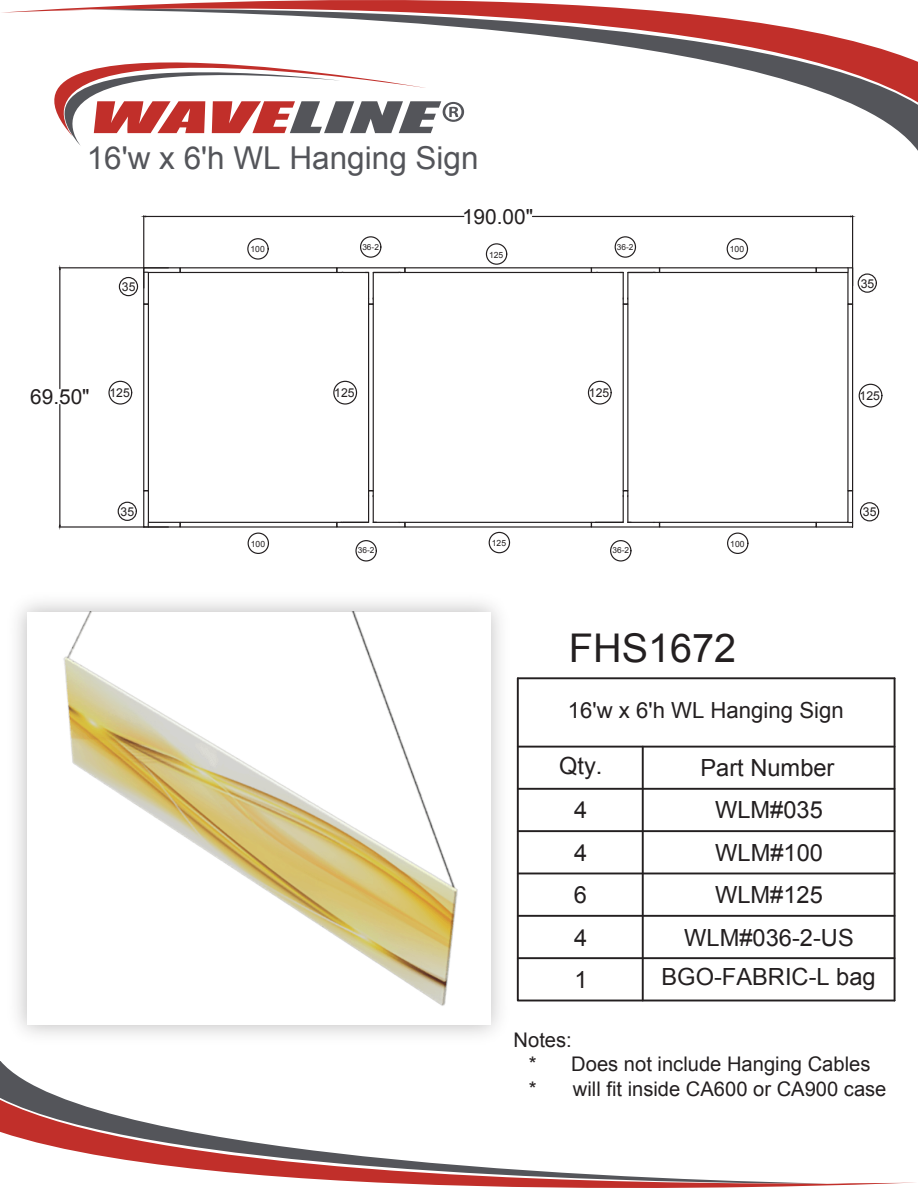
<style>
.page{position:relative;width:918px;height:1188px;background:#fff}
.page>*{position:absolute;margin:0;border:0;box-sizing:border-box;transform-origin:0 0}
.t1{font:39.6px "Arial";color:#231f20}
.t2{font:31.5px "Arial";color:#54555a}
.t3{font:23.7px "Arial";color:#231f20}
.t4{font:22.2px "Arial";color:#231f20}
.t5{font:20.85px "Arial";color:#231f20}
.t6{font:20.1px/24.3px "Arial";color:#231f20}
.t7{font:12.15px "Arial";color:#231f20}
.t8{font:8.55px "Arial";color:#231f20}
.t9{font:8.25px "Arial";color:#231f20}
</style>
<div class="page">
<svg style="left:0;top:1080px;width:67px;height:20px"></svg>
<svg style="left:0;top:1100px;width:915px;height:88px"></svg>
<svg style="left:464px;top:102px;width:454px;height:49px"></svg>
<svg style="left:2px;top:0;width:916px;height:102px"></svg>
<svg style="left:45px;top:55px;width:419px;height:91px"></svg>
<img style="left:0;top:558px;width:500px;height:522px">
<img style="left:27px;top:611px;width:464px;height:463px">
<svg style="left:516px;top:677px;width:380px;height:325px"></svg>
<hr style="left:642px;top:747px;width:2px;height:254px;background:#231f20">
<hr style="left:894px;top:678px;width:2px;height:323px;background:#231f20">
<svg style="left:143px;top:491px;width:38px;height:37px"></svg>
<svg style="left:142px;top:267px;width:39px;height:37px"></svg>
<svg style="left:815px;top:266px;width:39px;height:39px"></svg>
<svg style="left:815px;top:489px;width:39px;height:39px"></svg>
<svg style="left:336px;top:491px;width:70px;height:37px"></svg>
<div style="left:368px;top:298px;width:6px;height:7px;border:1px solid #231f20"></div>
<svg style="left:336px;top:267px;width:70px;height:33px"></svg>
<div style="left:355px;top:540px;width:22px;height:22px;border:1px solid #231f20;border-radius:50%"></div>
<div style="left:360px;top:236px;width:21px;height:22px;border:1px solid #231f20;border-radius:50%"></div>
<hr style="left:59px;top:267px;width:109px;height:1px;background:#231f20">
<hr style="left:59px;top:526px;width:109px;height:2px;background:#231f20">
<hr style="left:59px;top:270px;width:1px;height:119px;background:#231f20">
<hr style="left:59px;top:404px;width:1px;height:121px;background:#231f20">
<svg style="left:590px;top:490px;width:71px;height:38px"></svg>
<svg style="left:590px;top:267px;width:71px;height:38px"></svg>
<div style="left:610px;top:540px;width:22px;height:22px;border:1px solid #231f20;border-radius:50%"></div>
<div style="left:615px;top:236px;width:21px;height:22px;border:1px solid #231f20;border-radius:50%"></div>
<div style="left:404px;top:267px;width:188px;height:6px;border:1px solid #231f20"></div>
<div style="left:486px;top:243px;width:21px;height:22px;border:1px solid #231f20;border-radius:50%"></div>
<div style="left:404px;top:522px;width:188px;height:6px;border:1px solid #231f20"></div>
<div style="left:489px;top:532px;width:21px;height:21px;border:1px solid #231f20;border-radius:50%"></div>
<div style="left:119px;top:277px;width:19px;height:19px;border:1px solid #231f20;border-radius:50%"></div>
<div style="left:118px;top:502px;width:19px;height:19px;border:1px solid #231f20;border-radius:50%"></div>
<div style="left:860px;top:502px;width:19px;height:19px;border:1px solid #231f20;border-radius:50%"></div>
<div style="left:858px;top:273px;width:19px;height:20px;border:1px solid #231f20;border-radius:50%"></div>
<div style="left:368px;top:304px;width:6px;height:187px;border:1px solid #231f20"></div>
<div style="left:333px;top:381px;width:24px;height:24px;border:1px solid #231f20;border-radius:50%"></div>
<div style="left:143px;top:304px;width:6px;height:187px;border:1px solid #231f20"></div>
<div style="left:108px;top:381px;width:24px;height:24px;border:1px solid #231f20;border-radius:50%"></div>
<div style="left:623px;top:304px;width:5px;height:187px;border:1px solid #231f20"></div>
<div style="left:588px;top:381px;width:24px;height:24px;border:1px solid #231f20;border-radius:50%"></div>
<div style="left:847px;top:304px;width:6px;height:187px;border:1px solid #231f20"></div>
<div style="left:859px;top:384px;width:23px;height:24px;border:1px solid #231f20;border-radius:50%"></div>
<div style="left:659px;top:522px;width:158px;height:6px;border:1px solid #231f20"></div>
<div style="left:727px;top:533px;width:21px;height:21px;border:1px solid #231f20;border-radius:50%"></div>
<div style="left:180px;top:522px;width:157px;height:6px;border:1px solid #231f20"></div>
<div style="left:248px;top:533px;width:21px;height:21px;border:1px solid #231f20;border-radius:50%"></div>
<div style="left:659px;top:267px;width:158px;height:6px;border:1px solid #231f20"></div>
<div style="left:727px;top:238px;width:21px;height:22px;border:1px solid #231f20;border-radius:50%"></div>
<div style="left:180px;top:267px;width:157px;height:6px;border:1px solid #231f20"></div>
<div style="left:247px;top:238px;width:22px;height:22px;border:1px solid #231f20;border-radius:50%"></div>
<hr style="left:143px;top:216px;width:1px;height:72px;background:#231f20">
<hr style="left:852px;top:216px;width:1px;height:70px;background:#231f20">
<hr style="left:146px;top:216px;width:318px;height:1px;background:#231f20">
<hr style="left:532px;top:216px;width:319px;height:1px;background:#231f20">
<h2 class="t2" style="left:87px;top:138px;width:393px">16'w x 6'h WL Hanging Sign</h2>
<p class="t5" style="left:462px;top:203px;width:73px">190.00"</p>
<p class="t7" style="left:122px;top:279px;width:15px">35</p>
<p class="t9" style="left:617px;top:241px;width:18px">36-2</p>
<p class="t9" style="left:362px;top:241px;width:18px">36-2</p>
<p class="t8" style="left:251px;top:244px;width:16px">100</p>
<p class="t8" style="left:730px;top:244px;width:16px">100</p>
<p class="t8" style="left:489px;top:249px;width:16px">125</p>
<p class="t7" style="left:861px;top:275px;width:15px">35</p>
<p class="t5" style="left:30px;top:383px;width:61px">69.50"</p>
<p class="t7" style="left:110px;top:385px;width:22px">125</p>
<p class="t7" style="left:334px;top:385px;width:22px">125</p>
<p class="t7" style="left:589px;top:385px;width:22px">125</p>
<p class="t7" style="left:860px;top:388px;width:22px">125</p>
<p class="t7" style="left:121px;top:504px;width:15px">35</p>
<p class="t7" style="left:863px;top:504px;width:15px">35</p>
<p class="t8" style="left:492px;top:537px;width:16px">125</p>
<p class="t8" style="left:251px;top:538px;width:16px">100</p>
<p class="t8" style="left:730px;top:538px;width:16px">100</p>
<p class="t9" style="left:358px;top:545px;width:18px">36-2</p>
<p class="t9" style="left:612px;top:545px;width:18px">36-2</p>
<h1 class="t1" style="left:569px;top:622px;width:169px">FHS1672</h1>
<p class="t4" style="left:568px;top:696px;width:277px">16'w x 6'h WL Hanging Sign</p>
<p class="t3" style="left:559px;top:750px;width:45px">Qty.</p>
<p class="t3" style="left:700px;top:752px;width:136px">Part Number</p>
<p class="t3" style="left:574px;top:795px;width:15px">4</p>
<p class="t3" style="left:715px;top:795px;width:109px">WLM#035</p>
<p class="t3" style="left:574px;top:837px;width:15px">4</p>
<p class="t3" style="left:715px;top:837px;width:109px">WLM#100</p>
<p class="t3" style="left:574px;top:879px;width:15px">6</p>
<p class="t3" style="left:715px;top:879px;width:109px">WLM#125</p>
<p class="t3" style="left:574px;top:922px;width:15px">4</p>
<p class="t3" style="left:684px;top:922px;width:171px">WLM#036-2-US</p>
<p class="t3" style="left:575px;top:964px;width:15px">1</p>
<p class="t3" style="left:662px;top:962px;width:216px">BGO-FABRIC-L bag</p>
<p class="t6" style="left:529px;top:1028px;width:359px;text-indent:-15px">Notes:<br>* Does not include Hanging Cables<br>* will fit inside CA600 or CA900 case</p>
</div>
